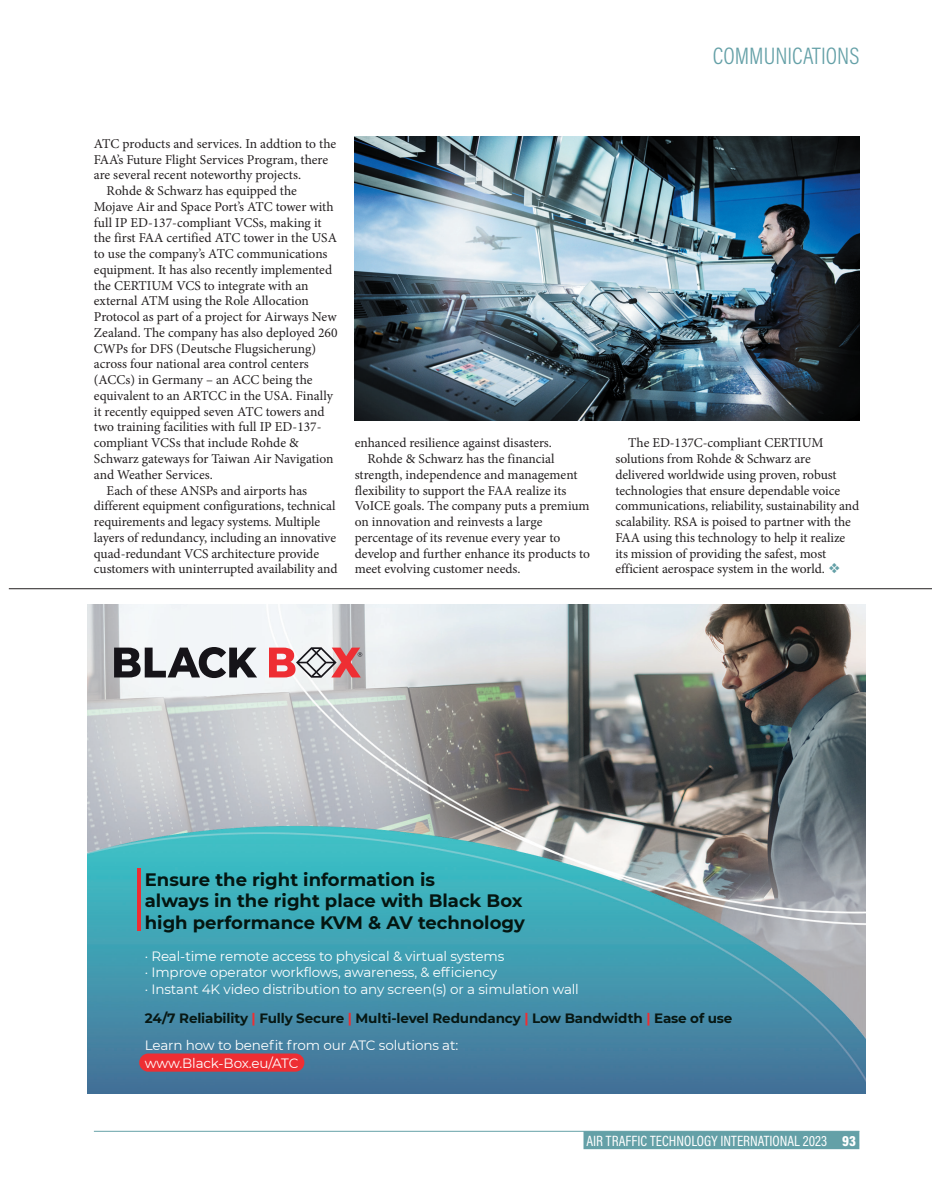
<style>
.page{position:relative;width:932px;height:1187px;background:#fff}
.page>*{position:absolute;margin:0;border:0;box-sizing:border-box;transform-origin:0 0}
.t1{font:300 24px "Acumin Pro Cond";color:#64a0a7}
.t2{font:700 18px/21.6px "Montserrat";color:#041611}
.t3{font:15px "Acumin Pro Cond";color:#fff}
.t4{font:13.5px/15.8px "Minion Pro";letter-spacing:-.005em;color:#231f20}
.t5{font:13.5px/16.5px "Montserrat";letter-spacing:-.01em;color:#fff}
.t6{font:700 13.5px/26.4px "Montserrat";letter-spacing:-.01em;color:#071713}
.s1{color:#64a0a7}
.s2{color:#ee2e33}
.s3{font-weight:400;color:#fff}
.s4{font-weight:900}
.s5{font-weight:900;color:#64a0a7}
</style>
<div class="page">
<hr style="left:9px;top:588px;width:923px;height:1px;background:#231f20">
<img style="left:87px;top:604px;width:779px;height:489px">
<div style="left:139px;top:1053px;width:165px;height:19px;background:#ee2e33;border-radius:9px"></div>
<hr style="left:138px;top:868px;width:3px;height:63px;background:#ee2e33">
<svg style="left:114px;top:647px;width:143px;height:31px"></svg>
<svg style="left:269px;top:647px;width:93px;height:31px"></svg>
<img style="left:355px;top:136px;width:504px;height:284px">
<hr style="left:94px;top:1131px;width:765px;height:1px;background:#64a0a7">
<div style="left:583px;top:1131px;width:276px;height:18px;background:#64a0a7"></div>
<p class="t1" style="left:713px;top:40px;width:148px">COMMUNICATIONS</p>
<p class="t4" style="left:94px;top:136px;width:244px">ATC products and services. In addtion to the</p>
<p class="t4" style="left:94px;top:152px;width:236px">FAA’s Future Flight Services Program, there</p>
<p class="t4" style="left:94px;top:167px;width:209px">are several recent noteworthy projects.</p>
<p class="t4" style="left:107px;top:183px;width:192px">Rohde &amp; Schwarz has equipped the</p>
<p class="t4" style="left:94px;top:199px;width:241px">Mojave Air and Space Port’s ATC tower with</p>
<p class="t4" style="left:94px;top:215px;width:229px">full IP ED-137-compliant VCSs, making it</p>
<p class="t4" style="left:94px;top:230px;width:245px">the first FAA certified ATC tower in the USA</p>
<p class="t4" style="left:94px;top:246px;width:235px">to use the company’s ATC communications</p>
<p class="t4" style="left:94px;top:262px;width:240px">equipment. It has also recently implemented</p>
<p class="t4" style="left:94px;top:278px;width:216px">the CERTIUM VCS to integrate with an</p>
<p class="t4" style="left:94px;top:293px;width:217px">external ATM using the Role Allocation</p>
<p class="t4" style="left:94px;top:309px;width:244px">Protocol as part of a project for Airways New</p>
<p class="t4" style="left:94px;top:325px;width:245px">Zealand. The company has also deployed 260</p>
<p class="t4" style="left:94px;top:341px;width:224px">CWPs for DFS (Deutsche Flugsicherung)</p>
<p class="t4" style="left:94px;top:356px;width:216px">across four national area control centers</p>
<p class="t4" style="left:94px;top:372px;width:220px">(ACCs) in Germany – an ACC being the</p>
<p class="t4" style="left:94px;top:388px;width:240px">equivalent to an ARTCC in the USA. Finally</p>
<p class="t4" style="left:94px;top:404px;width:232px">it recently equipped seven ATC towers and</p>
<p class="t4" style="left:94px;top:419px;width:229px">two training facilities with full IP ED-137-</p>
<p class="t4" style="left:94px;top:435px;width:206px">compliant VCSs that include Rohde &amp;</p>
<p class="t4" style="left:94px;top:451px;width:241px">Schwarz gateways for Taiwan Air Navigation</p>
<p class="t4" style="left:94px;top:467px;width:120px">and Weather Services.</p>
<p class="t4" style="left:107px;top:482px;width:202px">Each of these ANSPs and airports has</p>
<p class="t4" style="left:94px;top:498px;width:243px">different equipment configurations, technical</p>
<p class="t4" style="left:94px;top:514px;width:228px">requirements and legacy systems. Multiple</p>
<p class="t4" style="left:94px;top:530px;width:244px">layers of redundancy, including an innovative</p>
<p class="t4" style="left:94px;top:545px;width:227px">quad-redundant VCS architecture provide</p>
<p class="t4" style="left:94px;top:561px;width:245px">customers with uninterrupted availability and</p>
<p class="t4" style="left:355px;top:435px;width:199px">enhanced resilience against disasters.</p>
<p class="t4" style="left:367px;top:451px;width:189px">Rohde &amp; Schwarz has the financial</p>
<p class="t4" style="left:355px;top:467px;width:224px">strength, independence and management</p>
<p class="t4" style="left:355px;top:482px;width:213px">flexibility to support the FAA realize its</p>
<p class="t4" style="left:355px;top:498px;width:236px">VoICE goals. The company puts a premium</p>
<p class="t4" style="left:355px;top:514px;width:189px">on innovation and reinvests a large</p>
<p class="t4" style="left:355px;top:530px;width:207px">percentage of its revenue every year to</p>
<p class="t4" style="left:355px;top:545px;width:237px">develop and further enhance its products to</p>
<p class="t4" style="left:355px;top:561px;width:167px">meet evolving customer needs.</p>
<p class="t4" style="left:615px;top:435px;width:245px;text-indent:13px">The ED-137C-compliant CERTIUM solutions from Rohde &amp; Schwarz are delivered worldwide using proven, robust technologies that ensure dependable voice communications, reliability, sustainability and scalability. RSA is poised to partner with the FAA using this technology to help it realize its mission of providing the safest, most efficient aerospace system in the world. <span class="s1">❖</span></p>
<p class="t2" style="left:145px;top:867px;width:381px">Ensure the right information is<br>always in the right place with Black Box high performance KVM &amp; AV technology</p>
<p class="t5" style="left:145px;top:947px;width:436px">· Real-time remote access to physical &amp; virtual systems<br>· Improve operator workflows, awareness, &amp; efficiency<br>· Instant 4K video distribution to any screen(s) or a simulation wall</p>
<p class="t6" style="left:145px;top:1004px;width:589px">24/7 Reliability <span class="s2">|</span> Fully Secure <span class="s2">|</span> Multi-level Redundancy <span class="s2">|</span> Low Bandwidth <span class="s2">|</span> Ease of use<br><span class="s3">Learn how to benefit from our ATC solutions at:</span></p>
<p class="t5" style="left:145px;top:1054px;width:155px">www.Black-Box.eu/ATC</p>
<p class="t3" style="left:586px;top:1131px;width:274px">AIR TRAFFIC TECHNOLOGY INTERNATIONAL 2023 <span class="s4">93</span><span class="s5">.</span></p>
</div>
